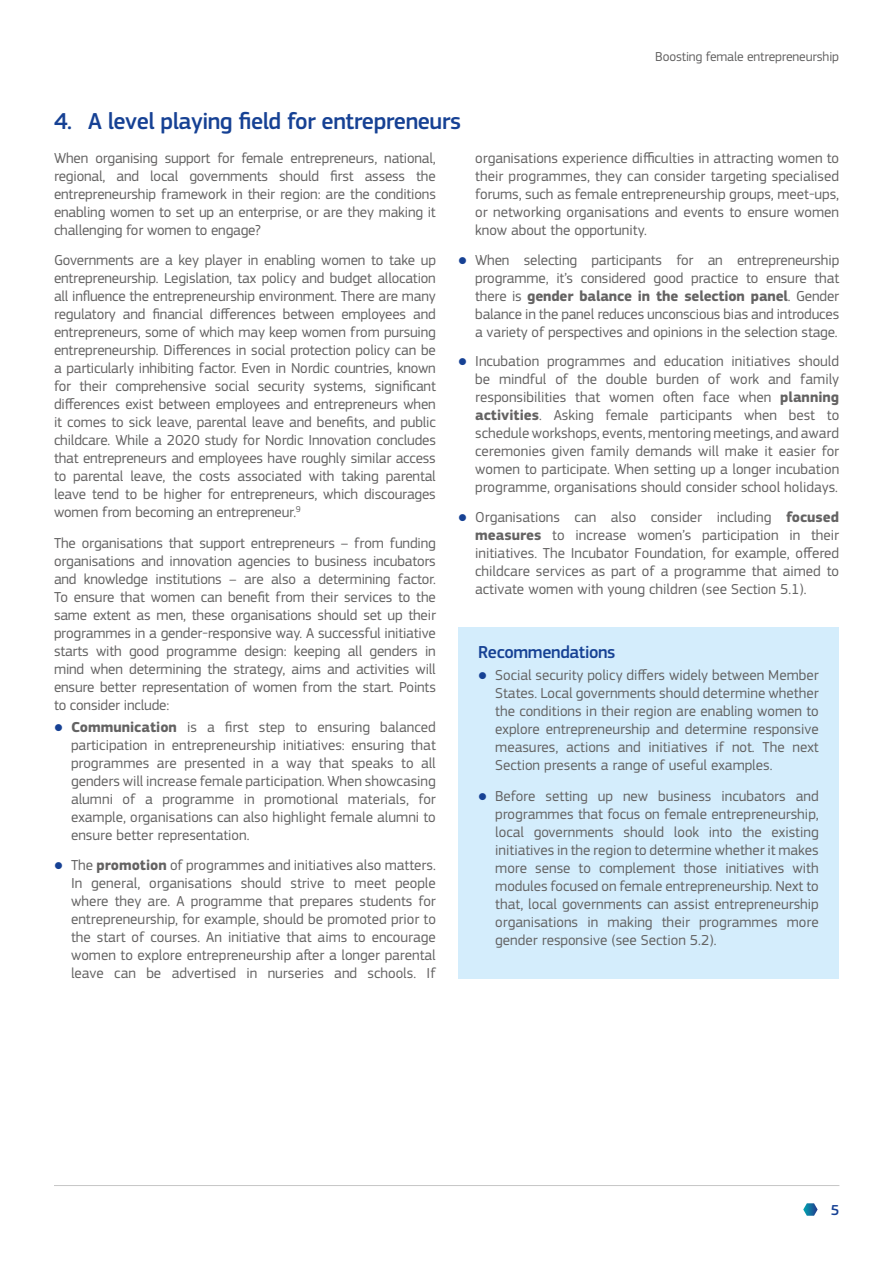
<style>
.page{position:relative;width:893px;height:1263px;background:#fff}
.page>*{position:absolute;margin:0;border:0;box-sizing:border-box;transform-origin:0 0}
.t1{font:500 24px "EC Square Sans Pro";letter-spacing:-.02em;color:#164194}
.H4{font:500 18px "EC Square Sans Pro";letter-spacing:-.02em;color:#164194}
.Bullet_list_01_Blue{font:15px/18px "EC Square Sans Pro";color:#646363;text-align:justify}
.Body_Text{font:15px/18px "EC Square Sans Pro";letter-spacing:-.01em;color:#646363;text-align:justify}
.t2{font:500 15px "EC Square Sans Pro";color:#164194}
.t3{font:13.5px "EC Square Sans Pro";letter-spacing:-.01em;color:#646363}
.s1{font-weight:700}
</style>
<div class="page">
<hr style="left:54px;top:1185px;width:785px;height:1px;background:#c6c6c6">
<svg style="left:803px;top:1203px;width:15px;height:13px"></svg>
<div style="left:458px;top:627px;width:381px;height:351px;background:#d4edfc"></div>
<p class="t3" style="left:655px;top:49px;width:185px">Boosting female entrepreneurship</p>
<h2 class="t1" style="left:54px;top:107px;width:409px">4. A level playing field for entrepreneurs</h2>
<p class="Body_Text" style="left:54px;top:149px;width:383px">When organising support for female entrepreneurs, national, regional, and local governments should first assess the entrepreneurship framework in their region: are the conditions enabling women to set up an enterprise, or are they making it challenging for women to engage?</p>
<p class="Body_Text" style="left:54px;top:252px;width:383px">Governments are a key player in enabling women to take up entrepreneurship. Legislation, tax policy and budget allocation all influence the entrepreneurship environment. There are many regulatory and financial differences between employees and entrepreneurs, some of which may keep women from pursuing entrepreneurship. Differences in social protection policy can be a particularly inhibiting factor. Even in Nordic countries, known for their comprehensive social security systems, significant differences exist between employees and entrepreneurs when it comes to sick leave, parental leave and benefits, and public childcare. While a 2020 study for Nordic Innovation concludes that entrepreneurs and employees have roughly similar access to parental leave, the costs associated with taking parental leave tend to be higher for entrepreneurs, which discourages women from becoming an entrepreneur.<sup>9</sup></p>
<p class="Body_Text" style="left:54px;top:534px;width:383px">The organisations that support entrepreneurs – from funding organisations and innovation agencies to business incubators and knowledge institutions – are also a determining factor.<br>To ensure that women can benefit from their services to the same extent as men, these organisations should set up their programmes in a gender-responsive way. A successful initiative starts with good programme design: keeping all genders in mind when determining the strategy, aims and activities will ensure better representation of women from the start. Points to consider include:</p>
<p class="Bullet_list_01_Blue" style="left:71px;top:719px;width:366px"><span class="s1">Communication</span> is a first step to ensuring balanced participation in entrepreneurship initiatives: ensuring that programmes are presented in a way that speaks to all genders will increase female participation. When showcasing alumni of a programme in promotional materials, for example, organisations can also highlight female alumni to ensure better representation.</p>
<p class="Bullet_list_01_Blue" style="left:71px;top:856px;width:366px">The <span class="s1">promotion</span> of programmes and initiatives also matters.<br>In general, organisations should strive to meet people where they are. A programme that prepares students for entrepreneurship, for example, should be promoted prior to the start of courses. An initiative that aims to encourage women to explore entrepreneurship after a longer parental leave can be advertised in nurseries and schools. If</p>
<p class="Bullet_list_01_Blue" style="left:475px;top:149px;width:365px">organisations experience difficulties in attracting women to their programmes, they can consider targeting specialised forums, such as female entrepreneurship groups, meet-ups, or networking organisations and events to ensure women know about the opportunity.</p>
<p class="Bullet_list_01_Blue" style="left:475px;top:251px;width:365px">When selecting participants for an entrepreneurship programme, it’s considered good practice to ensure that there is <span class="s1">gender balance in the selection panel</span>. Gender balance in the panel reduces unconscious bias and introduces a variety of perspectives and opinions in the selection stage.</p>
<p class="Bullet_list_01_Blue" style="left:475px;top:353px;width:366px">Incubation programmes and education initiatives should be mindful of the double burden of work and family responsibilities that women often face when <span class="s1">planning activities</span>. Asking female participants when best to schedule workshops, events, mentoring meetings, and award ceremonies given family demands will make it easier for women to participate. When setting up a longer incubation programme, organisations should consider school holidays.</p>
<p class="Bullet_list_01_Blue" style="left:475px;top:508px;width:366px">Organisations can also consider including <span class="s1">focused measures</span> to increase women’s participation in their initiatives. The Incubator Foundation, for example, offered childcare services as part of a programme that aimed to activate women with young children (see Section 5.1).</p>
<h3 class="H4" style="left:478px;top:642px;width:139px">Recommendations</h3>
<p class="Bullet_list_01_Blue" style="left:495px;top:666px;width:325px">Social security policy differs widely between Member States. Local governments should determine whether the conditions in their region are enabling women to explore entrepreneurship and determine responsive measures, actions and initiatives if not. The next Section presents a range of useful examples.</p>
<p class="Bullet_list_01_Blue" style="left:495px;top:787px;width:325px">Before setting up new business incubators and programmes that focus on female entrepreneurship, local governments should look into the existing initiatives in the region to determine whether it makes more sense to complement those initiatives with modules focused on female entrepreneurship. Next to that, local governments can assist entrepreneurship organisations in making their programmes more gender responsive (see Section 5.2).</p>
<p class="t2" style="left:831px;top:1201px;width:10px">5</p>
</div>
